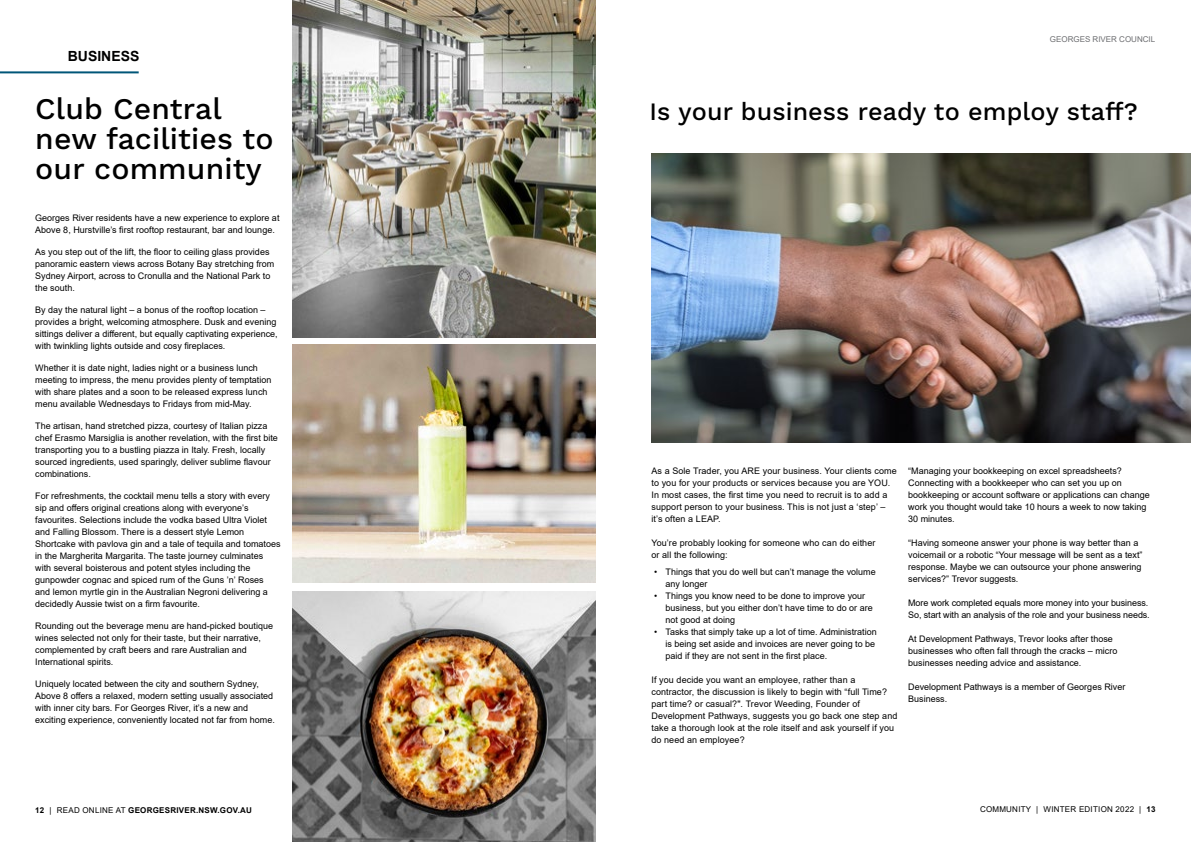
<style>
.page{position:relative;width:1191px;height:842px;background:#fff}
.page>*{position:absolute;margin:0;border:0;box-sizing:border-box;transform-origin:0 0}
.t1{font:500 30px/30px "Work Sans";letter-spacing:.005em;color:#000}
.t2{font:500 25px "Work Sans";letter-spacing:.005em;color:#000}
.t3{font:700 14px "Arial";color:#000101}
.t4{font:9px/12px "Arial";color:#000}
.t5{font:700 8px "Arial";letter-spacing:.03em;color:#000}
.t6{font:8px "Arial";letter-spacing:.03em;color:#000}
.t7{font:8px "Arial";color:#6d6e71}
.s1{font-weight:400}
.s2{font-weight:700}
</style>
<div class="page">
<img style="left:292px;top:0;width:303px;height:337px">
<hr style="left:0;top:71px;width:139px;height:2px;background:#005678">
<img style="left:292px;top:591px;width:303px;height:251px">
<img style="left:292px;top:344px;width:303px;height:239px">
<img style="left:651px;top:154px;width:540px;height:289px">
<h3 class="t3" style="left:68px;top:46px;width:73px">BUSINESS</h3>
<h1 class="t1" style="left:35px;top:95px;width:240px">Club Central new facilities to our community</h1>
<p class="t4" style="left:35px;top:211px;width:246px">Georges River residents have a new experience to explore at<br>Above 8, Hurstville’s first rooftop restaurant, bar and lounge.</p>
<p class="t4" style="left:35px;top:245px;width:241px">As you step out of the lift, the floor to ceiling glass provides panoramic eastern views across Botany Bay stretching from Sydney Airport, across to Cronulla and the National Park to the south.</p>
<p class="t4" style="left:35px;top:303px;width:244px">By day the natural light – a bonus of the rooftop location – provides a bright, welcoming atmosphere. Dusk and evening sittings deliver a different, but equally captivating experience, with twinkling lights outside and cosy fireplaces.</p>
<p class="t4" style="left:35px;top:361px;width:238px">Whether it is date night, ladies night or a business lunch meeting to impress, the menu provides plenty of temptation with share plates and a soon to be released express lunch menu available Wednesdays to Fridays from mid-May.</p>
<p class="t4" style="left:35px;top:419px;width:244px">The artisan, hand stretched pizza, courtesy of Italian pizza chef Erasmo Marsiglia is another revelation, with the first bite transporting you to a bustling piazza in Italy. Fresh, locally sourced ingredients, used sparingly, deliver sublime flavour combinations.</p>
<p class="t4" style="left:35px;top:489px;width:247px">For refreshments, the cocktail menu tells a story with every sip and offers original creations along with everyone’s favourites. Selections include the vodka based Ultra Violet and Falling Blossom. There is a dessert style Lemon Shortcake with pavlova gin and a tale of tequila and tomatoes in the Margherita Margarita. The taste journey culminates with several boisterous and potent styles including the gunpowder cognac and spiced rum of the Guns ’n’ Roses and lemon myrtle gin in the Australian Negroni delivering a decidedly Aussie twist on a firm favourite.</p>
<p class="t4" style="left:35px;top:619px;width:239px">Rounding out the beverage menu are hand-picked boutique wines selected not only for their taste, but their narrative, complemented by craft beers and rare Australian and International spirits.</p>
<p class="t4" style="left:35px;top:677px;width:241px">Uniquely located between the city and southern Sydney, Above 8 offers a relaxed, modern setting usually associated with inner city bars. For Georges River, it’s a new and exciting experience, conveniently located not far from home.</p>
<p class="t7" style="left:1049px;top:34px;width:107px">GEORGES RIVER COUNCIL</p>
<h2 class="t2" style="left:649px;top:96px;width:490px">Is your business ready to employ staff?</h2>
<p class="t4" style="left:651px;top:464px;width:247px">As a Sole Trader, you ARE your business. Your clients come to you for your products or services because you are YOU.<br>In most cases, the first time you need to recruit is to add a support person to your business. This is not just a ‘step’ – it’s often a LEAP.</p>
<p class="t4" style="left:651px;top:536px;width:225px">You’re probably looking for someone who can do either or all the following:</p>
<p class="t4" style="left:665px;top:566px;width:212px;text-indent:-11px">• Things that you do well but can’t manage the volume any longer</p>
<p class="t4" style="left:665px;top:590px;width:209px;text-indent:-11px">• Things you know need to be done to improve your business, but you either don’t have time to do or are not good at doing</p>
<p class="t4" style="left:665px;top:626px;width:213px;text-indent:-11px">• Tasks that simply take up a lot of time. Administration is being set aside and invoices are never going to be paid if they are not sent in the first place.</p>
<p class="t4" style="left:651px;top:674px;width:247px">If you decide you want an employee, rather than a contractor, the discussion is likely to begin with “full Time? part time? or casual?". Trevor Weeding, Founder of Development Pathways, suggests you go back one step and take a thorough look at the role itself and ask yourself if you do need an employee?</p>
<p class="t4" style="left:908px;top:464px;width:243px">“Managing your bookkeeping on excel spreadsheets?<br>Connecting with a bookkeeper who can set you up on bookkeeping or account software or applications can change work you thought would take 10 hours a week to now taking 30 minutes.</p>
<p class="t4" style="left:908px;top:536px;width:236px">“Having someone answer your phone is way better than a voicemail or a robotic “Your message will be sent as a text” response. Maybe we can outsource your phone answering services?” Trevor suggests.</p>
<p class="t4" style="left:908px;top:596px;width:243px">More work completed equals more money into your business.<br>So, start with an analysis of the role and your business needs.</p>
<p class="t4" style="left:908px;top:632px;width:211px">At Development Pathways, Trevor looks after those businesses who often fall through the cracks – micro businesses needing advice and assistance.</p>
<p class="t4" style="left:908px;top:680px;width:219px">Development Pathways is a member of Georges River<br>Business.</p>
<p class="t5" style="left:35px;top:804px;width:218px">12 <span class="s1">| READ ONLINE AT</span> GEORGESRIVER.NSW.GOV.AU</p>
<p class="t6" style="left:980px;top:803px;width:177px">COMMUNITY | WINTER EDITION 2022 | <span class="s2">13</span></p>
</div>
